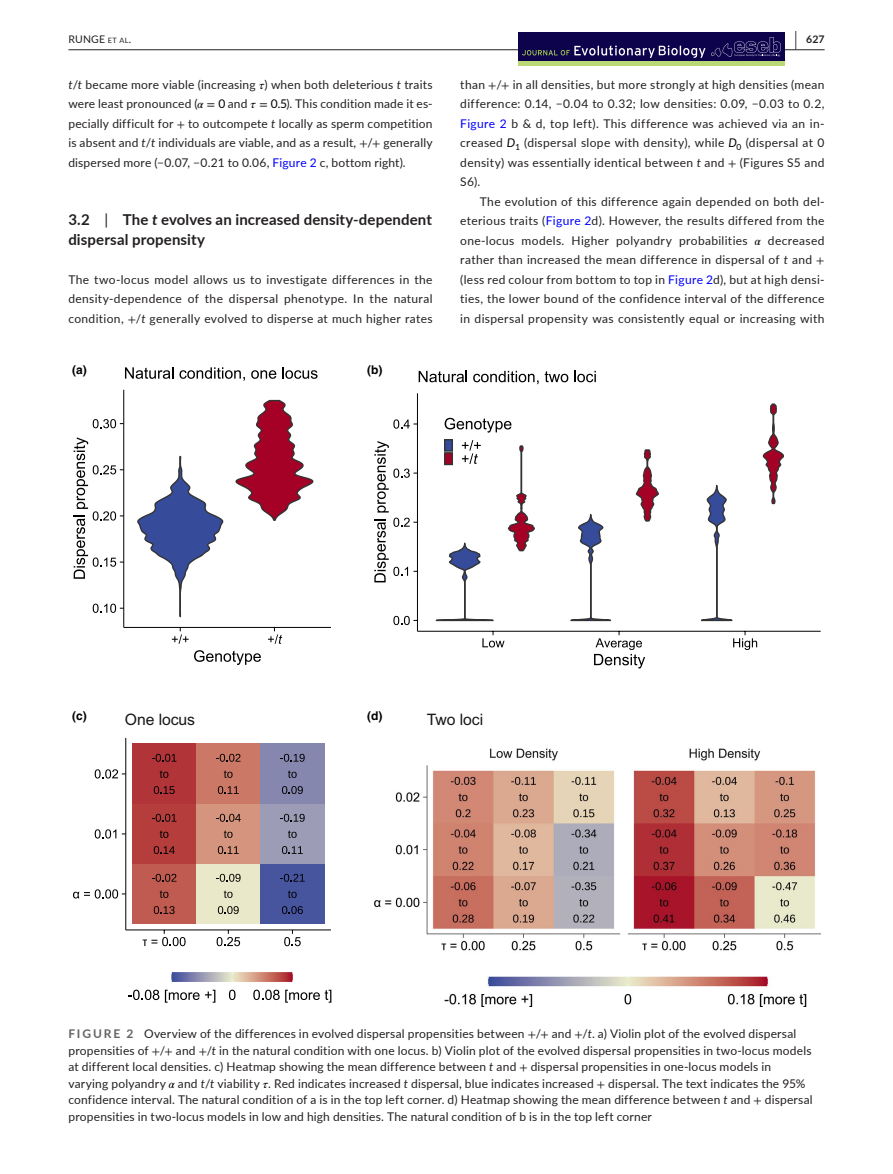
<style>
.page{position:relative;width:893px;height:1174px;background:#fff}
.page>*{position:absolute;margin:0;border:0;box-sizing:border-box;transform-origin:0 0}
.t1{font:15.75px "Arial";letter-spacing:-.005em;color:#171717}
.t2{font:700 15px/19.5px "Lato";letter-spacing:.01em;color:#231f20}
.t3{font:12px/19.5px "Lato";letter-spacing:.015em;color:#231f20;text-align:justify}
.t4{font:700 12px "Helvetica";color:#000}
.t5{font:10.5px "Lato";letter-spacing:.02em;color:#231f20}
.t6{font:700 10.5px "Lato";color:#231f20}
.s1{font-size:7.35px}
.s2{font-size:19.5px}
.s3{font-style:italic}
.s4{font-family:"STIX Math";font-style:italic;color:#000}
.s5{font-family:"STIX Math";color:#000}
.s6{color:#000}
.s7{font-family:"STIX"}
.s8{color:#00f}
.s9{font-style:italic;color:#000}
.s10{font-weight:400}
.s11{font-weight:700;color:#636366}
</style>
<div class="page">
<hr style="left:68px;top:49px;width:756px;height:1px;background:#231f20">
<div style="left:518px;top:33px;width:267px;height:33px;background:#0d024c"></div>
<hr style="left:518px;top:62px;width:267px;height:4px;background:#bad976">
<svg style="left:522px;top:45px;width:183px;height:13px"></svg>
<svg style="left:711px;top:37px;width:70px;height:20px"></svg>
<svg style="left:137px;top:455px;width:87px;height:162px"></svg>
<svg style="left:235px;top:400px;width:78px;height:121px"></svg>
<hr style="left:123px;top:390px;width:1px;height:237px;background:#000">
<svg style="left:93px;top:603px;width:31px;height:10px"></svg>
<svg style="left:93px;top:419px;width:31px;height:9px"></svg>
<hr style="left:124px;top:627px;width:207px;height:1px;background:#000">
<svg style="left:172px;top:627px;width:17px;height:17px"></svg>
<svg style="left:268px;top:627px;width:14px;height:17px"></svg>
<svg style="left:194px;top:650px;width:67px;height:15px"></svg>
<svg style="left:74px;top:437px;width:50px;height:142px"></svg>
<svg style="left:125px;top:367px;width:48px;height:12px"></svg>
<svg style="left:180px;top:367px;width:65px;height:14px"></svg>
<svg style="left:251px;top:370px;width:25px;height:9px"></svg>
<svg style="left:282px;top:367px;width:36px;height:12px"></svg>
<svg style="left:570px;top:514px;width:42px;height:107px"></svg>
<svg style="left:635px;top:449px;width:24px;height:73px"></svg>
<svg style="left:701px;top:484px;width:32px;height:137px"></svg>
<svg style="left:762px;top:403px;width:22px;height:102px"></svg>
<hr style="left:417px;top:393px;width:1px;height:238px;background:#000">
<svg style="left:393px;top:616px;width:24px;height:9px"></svg>
<svg style="left:393px;top:419px;width:24px;height:9px"></svg>
<hr style="left:417px;top:631px;width:404px;height:1px;background:#000">
<svg style="left:482px;top:631px;width:22px;height:16px"></svg>
<svg style="left:733px;top:631px;width:24px;height:19px"></svg>
<svg style="left:594px;top:631px;width:51px;height:37px"></svg>
<svg style="left:374px;top:441px;width:43px;height:141px"></svg>
<svg style="left:445px;top:418px;width:66px;height:14px"></svg>
<div style="left:444px;top:439px;width:9px;height:13px;background:#353535"></div>
<svg style="left:436px;top:440px;width:99px;height:181px"></svg>
<svg style="left:419px;top:371px;width:48px;height:11px"></svg>
<svg style="left:473px;top:371px;width:66px;height:13px"></svg>
<svg style="left:545px;top:371px;width:23px;height:11px"></svg>
<svg style="left:574px;top:371px;width:22px;height:11px"></svg>
<div style="left:132px;top:864px;width:64px;height:60px;background:#c05b51"></div>
<div style="left:132px;top:804px;width:64px;height:60px;background:#b53d3c"></div>
<div style="left:132px;top:744px;width:64px;height:60px;background:#b13438"></div>
<div style="left:196px;top:864px;width:64px;height:60px;background:#e9e8c8"></div>
<div style="left:196px;top:804px;width:64px;height:60px;background:#d5947e"></div>
<div style="left:196px;top:744px;width:64px;height:60px;background:#cc7867"></div>
<div style="left:260px;top:864px;width:64px;height:60px;background:#47559e"></div>
<div style="left:260px;top:804px;width:64px;height:60px;background:#9c9cb6"></div>
<div style="left:260px;top:744px;width:64px;height:60px;background:#8687af"></div>
<svg style="left:152px;top:873px;width:24px;height:8px"></svg>
<svg style="left:160px;top:890px;width:8px;height:8px"></svg>
<svg style="left:154px;top:906px;width:21px;height:8px"></svg>
<svg style="left:152px;top:814px;width:24px;height:7px"></svg>
<svg style="left:160px;top:830px;width:8px;height:8px"></svg>
<svg style="left:154px;top:846px;width:21px;height:8px"></svg>
<svg style="left:152px;top:754px;width:24px;height:7px"></svg>
<svg style="left:160px;top:770px;width:8px;height:8px"></svg>
<svg style="left:154px;top:786px;width:21px;height:8px"></svg>
<svg style="left:216px;top:873px;width:25px;height:8px"></svg>
<svg style="left:224px;top:890px;width:9px;height:8px"></svg>
<svg style="left:218px;top:906px;width:21px;height:8px"></svg>
<svg style="left:216px;top:814px;width:25px;height:7px"></svg>
<svg style="left:224px;top:830px;width:9px;height:8px"></svg>
<svg style="left:218px;top:846px;width:21px;height:8px"></svg>
<svg style="left:216px;top:754px;width:25px;height:7px"></svg>
<svg style="left:224px;top:770px;width:9px;height:8px"></svg>
<svg style="left:218px;top:786px;width:21px;height:8px"></svg>
<svg style="left:280px;top:873px;width:25px;height:8px"></svg>
<svg style="left:288px;top:890px;width:9px;height:8px"></svg>
<svg style="left:282px;top:906px;width:21px;height:8px"></svg>
<svg style="left:280px;top:814px;width:25px;height:7px"></svg>
<svg style="left:288px;top:830px;width:9px;height:8px"></svg>
<svg style="left:282px;top:846px;width:21px;height:8px"></svg>
<svg style="left:280px;top:754px;width:25px;height:7px"></svg>
<svg style="left:288px;top:770px;width:9px;height:8px"></svg>
<svg style="left:282px;top:786px;width:21px;height:8px"></svg>
<hr style="left:126px;top:738px;width:1px;height:192px;background:#000">
<svg style="left:95px;top:829px;width:21px;height:9px"></svg>
<svg style="left:73px;top:889px;width:53px;height:9px"></svg>
<svg style="left:95px;top:769px;width:31px;height:9px"></svg>
<hr style="left:126px;top:929px;width:205px;height:1px;background:#000">
<svg style="left:143px;top:930px;width:43px;height:16px"></svg>
<svg style="left:217px;top:930px;width:23px;height:16px"></svg>
<svg style="left:284px;top:930px;width:17px;height:16px"></svg>
<svg style="left:128px;top:989px;width:31px;height:11px"></svg>
<svg style="left:165px;top:989px;width:50px;height:13px"></svg>
<svg style="left:229px;top:989px;width:7px;height:11px"></svg>
<svg style="left:253px;top:989px;width:78px;height:13px"></svg>
<img style="left:172px;top:972px;width:121px;height:10px">
<img style="left:375px;top:748px;width:446px;height:258px">
<p class="t5" style="left:68px;top:31px;width:64px">RUNGE <span class="s1">et al</span>.</p>
<p class="t6" style="left:795px;top:31px;width:31px"><span class="s2">|</span> 627</p>
<p class="t3" style="left:68px;top:74px;width:366px"><span class="s3">t</span>/<span class="s3">t</span> became more viable (increasing <span class="s4">𝜏</span>) when both deleterious <span class="s3">t</span> traits were least pronounced (<span class="s4">𝛼</span> <span class="s5">=</span> <span class="s6">0</span> and <span class="s4">𝜏</span> <span class="s5">=</span> <span class="s6">0.5</span>). This condition made it es&shy;pecially difficult for <span class="s7">+</span> to outcompete <span class="s3">t</span> locally as sperm competition is absent and <span class="s3">t</span>/<span class="s3">t</span> individuals are viable, and as a result, <span class="s7">+</span>/<span class="s7">+</span> generally dispersed more (−0.07, −0.21 to 0.06, <span class="s8">Figure 2</span> c, bottom right).</p>
<p class="t3" style="left:460px;top:74px;width:366px">than <span class="s7">+</span>/<span class="s7">+</span> in all densities, but more strongly at high densities (mean difference: 0.14, −0.04 to 0.32; low densities: 0.09, −0.03 to 0.2, <span class="s8">Figure 2</span> b &amp; d, top left). This difference was achieved via an in&shy;creased <span class="s9">D</span><sub>1</sub> (dispersal slope with density), while <span class="s9">D</span><sub>0</sub> (dispersal at 0 density) was essentially identical between <span class="s3">t</span> and <span class="s7">+</span> (Figures S5 and S6).</p>
<p class="t3" style="left:460px;top:191px;width:366px;text-indent:20px">The evolution of this difference again depended on both del&shy;eterious traits (<span class="s8">Figure 2</span>d). However, the results differed from the one-locus models. Higher polyandry probabilities <span class="s4">𝛼</span> decreased rather than increased the mean difference in dispersal of <span class="s3">t</span> and <span class="s7">+ </span>(less red colour from bottom to top in <span class="s8">Figure 2</span>d), but at high densi&shy;ties, the lower bound of the confidence interval of the difference in dispersal propensity was consistently equal or increasing with</p>
<p class="t2" style="left:68px;top:209px;width:365px">3.2 <span class="s10">|</span> The <span class="s3">t</span> evolves an increased density-dependent dispersal propensity</p>
<p class="t3" style="left:68px;top:269px;width:366px">The two-locus model allows us to investigate differences in the density-dependence of the dispersal phenotype. In the natural condition, <span class="s7">+</span>/<span class="s3">t</span> generally evolved to disperse at much higher rates</p>
<p class="t4" style="left:72px;top:362px;width:16px">(a)</p>
<p class="t4" style="left:367px;top:362px;width:17px">(b)</p>
<p class="t4" style="left:72px;top:708px;width:16px">(c)</p>
<p class="t4" style="left:367px;top:708px;width:17px">(d)</p>
<h1 class="t1" style="left:125px;top:709px;width:72px">One locus</h1>
<h1 class="t1" style="left:427px;top:709px;width:58px">Two loci</h1>
<p class="t3" style="left:68px;top:1025px;width:746px;line-height:16.5px;text-align:left"><span class="s11">FIGURE 2</span> Overview of the differences in evolved dispersal propensities between <span class="s7">+</span>/<span class="s7">+</span> and <span class="s7">+</span>/<span class="s3">t</span>. a) Violin plot of the evolved dispersal propensities of <span class="s7">+</span>/<span class="s7">+</span> and <span class="s7">+</span>/<span class="s3">t</span> in the natural condition with one locus. b) Violin plot of the evolved dispersal propensities in two-locus models at different local densities. c) Heatmap showing the mean difference between <span class="s3">t</span> and <span class="s7">+</span> dispersal propensities in one-locus models in varying polyandry <span class="s4">𝛼</span> and <span class="s3">t</span>/<span class="s3">t</span> viability <span class="s4">𝜏</span>. Red indicates increased <span class="s3">t</span> dispersal, blue indicates increased <span class="s7">+</span> dispersal. The text indicates the 95% confidence interval. The natural condition of a is in the top left corner. d) Heatmap showing the mean difference between <span class="s3">t</span> and <span class="s7">+</span> dispersal propensities in two-locus models in low and high densities. The natural condition of b is in the top left corner</p>
</div>
